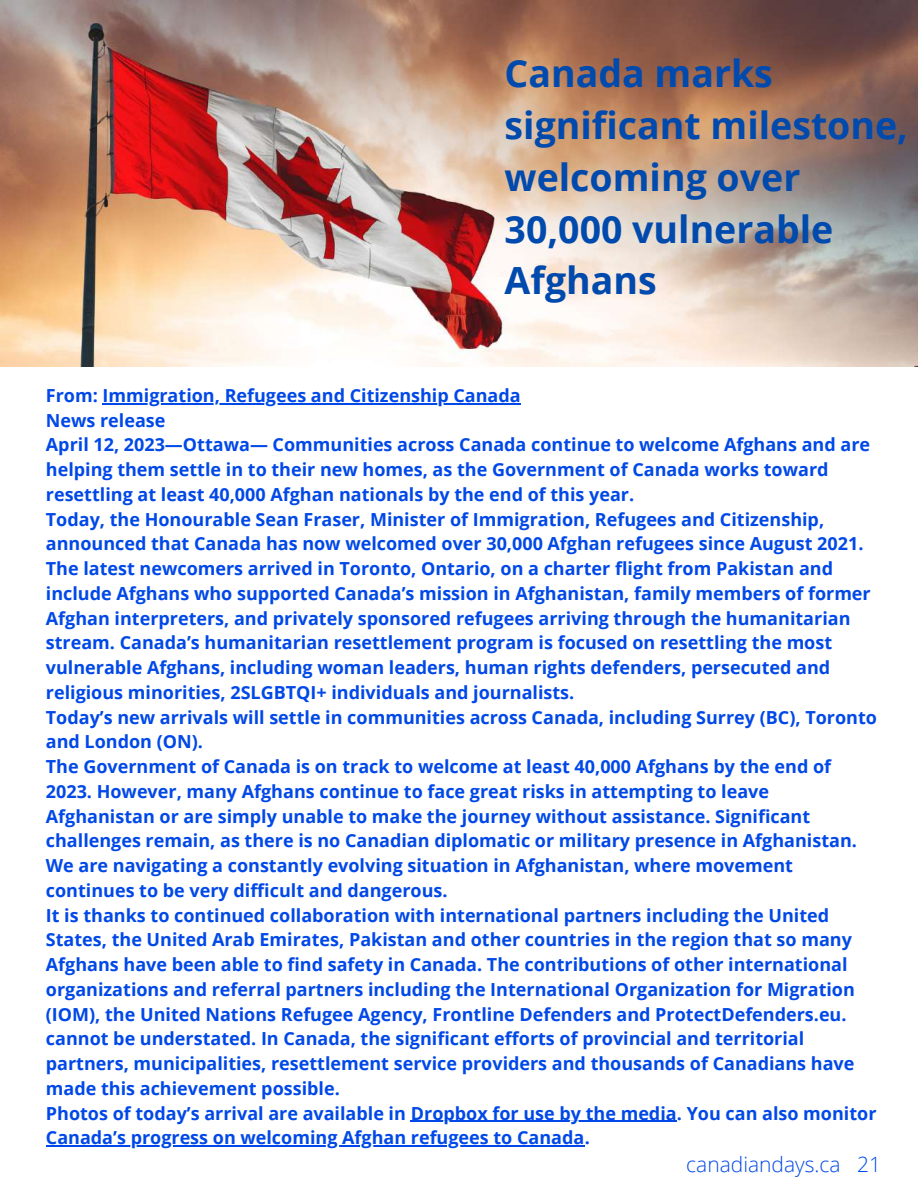
<style>
.page{position:relative;width:918px;height:1188px;background:#fff}
.page>*{position:absolute;margin:0;border:0;box-sizing:border-box;transform-origin:0 0}
.t1{font:700 37.5px/51.8px "Open Sans";color:#004aad}
.t2{font:300 21px "Open Sans";color:#0048e8}
.t3{font:700 18px/24.8px "Open Sans";color:#0048e8}
</style>
<div class="page">
<hr style="left:103px;top:403px;width:418px;height:1px;background:#0048e8">
<hr style="left:411px;top:1121px;width:266px;height:1px;background:#0048e8">
<hr style="left:46px;top:1146px;width:539px;height:1px;background:#0048e8">
<img style="left:0;top:0;width:918px;height:367px">
<h1 class="t1" style="left:505px;top:47px;width:405px">Canada marks significant milestone, welcoming over<br>30,000 vulnerable<br>Afghans</h1>
<p class="t3" style="left:46px;top:383px;width:833px">From: Immigration, Refugees and Citizenship Canada<br>News release<br>April 12, 2023—Ottawa— Communities across Canada continue to welcome Afghans and are helping them settle in to their new homes, as the Government of Canada works toward resettling at least 40,000 Afghan nationals by the end of this year.<br>Today, the Honourable Sean Fraser, Minister of Immigration, Refugees and Citizenship, announced that Canada has now welcomed over 30,000 Afghan refugees since August 2021.<br>The latest newcomers arrived in Toronto, Ontario, on a charter flight from Pakistan and include Afghans who supported Canada’s mission in Afghanistan, family members of former Afghan interpreters, and privately sponsored refugees arriving through the humanitarian stream. Canada’s humanitarian resettlement program is focused on resettling the most vulnerable Afghans, including woman leaders, human rights defenders, persecuted and religious minorities, 2SLGBTQI+ individuals and journalists.<br>Today’s new arrivals will settle in communities across Canada, including Surrey (BC), Toronto and London (ON).<br>The Government of Canada is on track to welcome at least 40,000 Afghans by the end of 2023. However, many Afghans continue to face great risks in attempting to leave Afghanistan or are simply unable to make the journey without assistance. Significant challenges remain, as there is no Canadian diplomatic or military presence in Afghanistan.<br>We are navigating a constantly evolving situation in Afghanistan, where movement continues to be very difficult and dangerous.<br>It is thanks to continued collaboration with international partners including the United States, the United Arab Emirates, Pakistan and other countries in the region that so many Afghans have been able to find safety in Canada. The contributions of other international organizations and referral partners including the International Organization for Migration (IOM), the United Nations Refugee Agency, Frontline Defenders and ProtectDefenders.eu. cannot be understated. In Canada, the significant efforts of provincial and territorial partners, municipalities, resettlement service providers and thousands of Canadians have made this achievement possible.<br>Photos of today’s arrival are available in Dropbox for use by the media. You can also monitor Canada’s progress on welcoming Afghan refugees to Canada.</p>
<p class="t2" style="left:686px;top:1149px;width:196px">canadiandays.ca 21</p>
</div>
